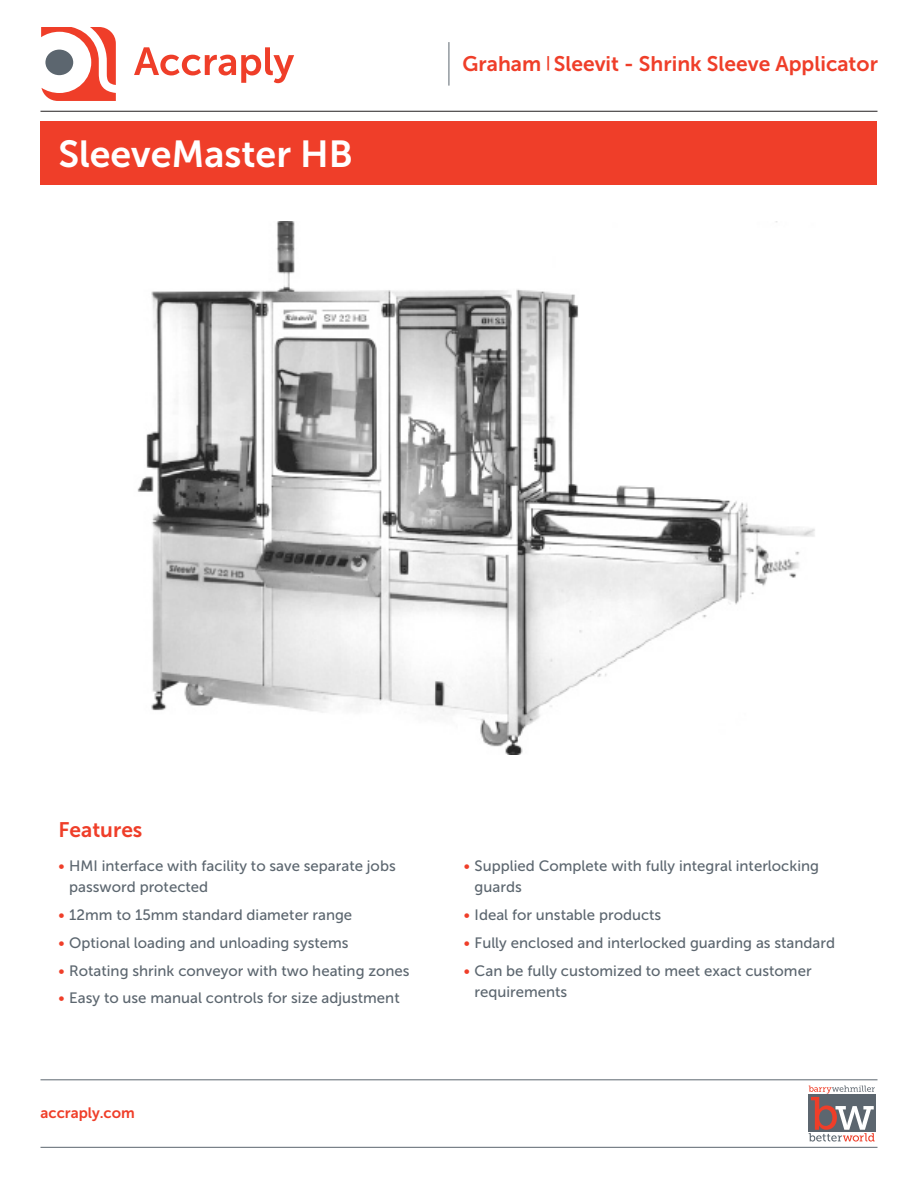
<style>
.page{position:relative;width:918px;height:1188px;background:#fff}
.page>*{position:absolute;margin:0;border:0;box-sizing:border-box;transform-origin:0 0}
.Page_1_Big_Header{font:37.5px "Museo Sans 700";color:#fff}
.Standing_Head{font:21px "Museo Sans 700";color:#ef3e29}
.t1{font:15px/21px "Museo Sans 500";color:#5c666f}
.t2{font:15px "Museo Sans 700";color:#ef3e29}
.s1{font-size:15px}
.s2{color:#ef3e29}
</style>
<div class="page">
<div style="left:40px;top:122px;width:838px;height:63px;background:#ef3e29"></div>
<svg style="left:809px;top:1086px;width:66px;height:56px"></svg>
<hr style="left:40px;top:1147px;width:838px;height:1px;background:#5c666f">
<hr style="left:40px;top:1080px;width:838px;height:1px;background:#5c666f">
<hr style="left:40px;top:111px;width:838px;height:1px;background:#231f20">
<svg style="left:134px;top:47px;width:160px;height:36px"></svg>
<svg style="left:41px;top:27px;width:75px;height:74px"></svg>
<hr style="left:448px;top:42px;width:1px;height:44px;background:#5c666f">
<img style="left:137px;top:222px;width:678px;height:532px">
<p class="Page_1_Big_Header" style="left:58px;top:133px;width:296px">SleeveMaster HB</p>
<p class="Standing_Head" style="left:463px;top:52px;width:417px">Graham <span class="s1">|</span> Sleevit - Shrink Sleeve Applicator</p>
<h2 class="Standing_Head" style="left:58px;top:819px;width:85px">Features</h2>
<p class="t1" style="left:69px;top:856px;width:328px;text-indent:-11px"><span class="s2">•</span> HMI interface with facility to save separate jobs password protected</p>
<p class="t1" style="left:58px;top:904px;width:295px"><span class="s2">•</span> 12mm to 15mm standard diameter range</p>
<p class="t1" style="left:58px;top:932px;width:292px"><span class="s2">•</span> Optional loading and unloading systems</p>
<p class="t1" style="left:58px;top:960px;width:353px"><span class="s2">•</span> Rotating shrink conveyor with two heating zones</p>
<p class="t1" style="left:58px;top:988px;width:343px"><span class="s2">•</span> Easy to use manual controls for size adjustment</p>
<p class="t2" style="left:40px;top:1105px;width:96px">accraply.com</p>
<p class="t1" style="left:475px;top:856px;width:346px;text-indent:-11px"><span class="s2">•</span> Supplied Complete with fully integral interlocking guards</p>
<p class="t1" style="left:464px;top:904px;width:199px"><span class="s2">•</span> Ideal for unstable products</p>
<p class="t1" style="left:464px;top:932px;width:373px"><span class="s2">•</span> Fully enclosed and interlocked guarding as standard</p>
<p class="t1" style="left:475px;top:960px;width:339px;text-indent:-11px"><span class="s2">•</span> Can be fully customized to meet exact customer requirements</p>
</div>
